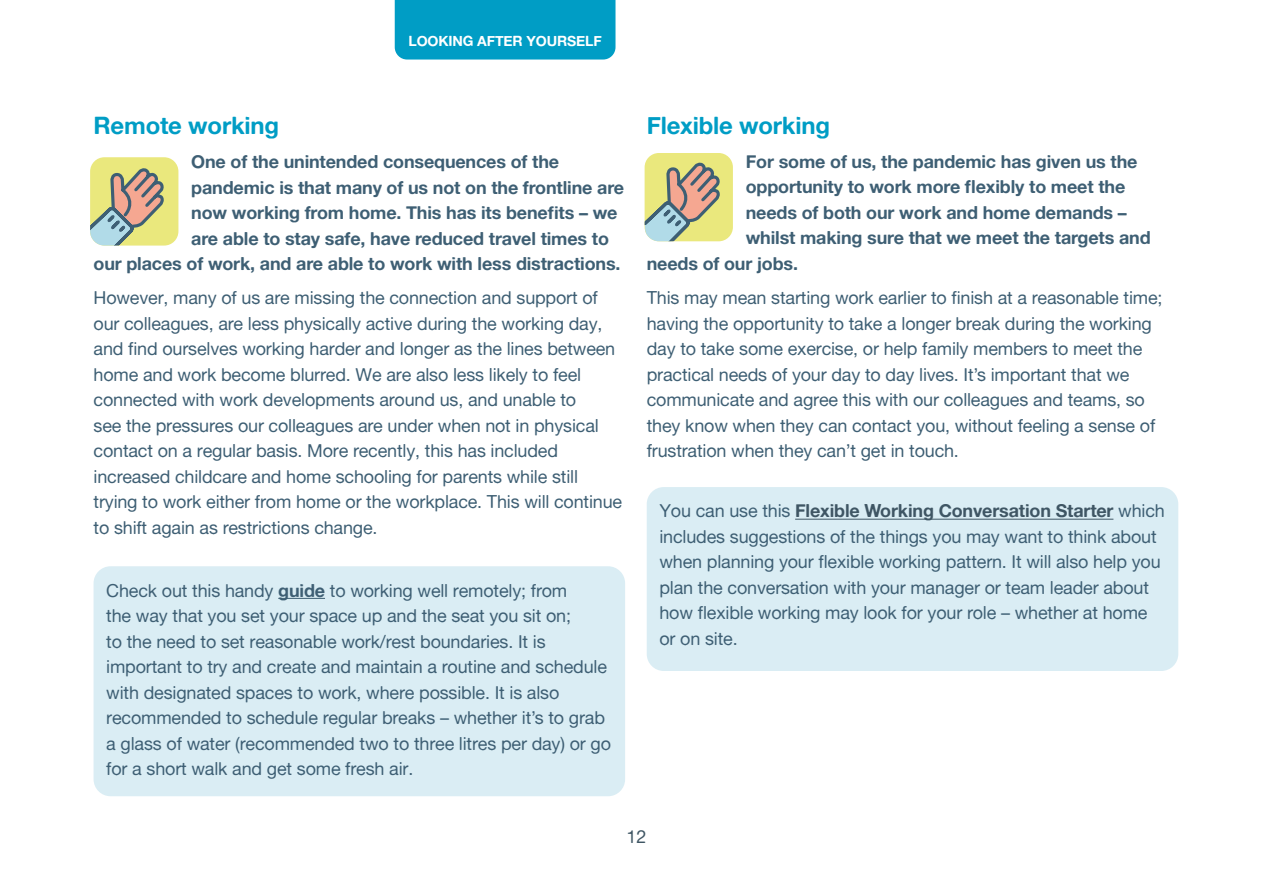
<style>
.page{position:relative;width:1263px;height:893px;background:#fff}
.page>*{position:absolute;margin:0;border:0;box-sizing:border-box;transform-origin:0 0}
.t1{font:24px "Alte Haas Grotesk Bold";letter-spacing:-.01em;color:#009dc5}
.t2{font:18px/25.5px "Alte Haas Grotesk";letter-spacing:-.01em;color:#3e5f74}
.t3{font:18px "Alte Haas Grotesk Bold";letter-spacing:-.01em;color:#3e5f74}
.t4{font:18px "Alte Haas Grotesk Bold";letter-spacing:-.01em;color:#3f5664}
.t5{font:18px "Alte Haas Grotesk";color:#3f5664}
.t6{font:14.1px "Alte Haas Grotesk Bold";letter-spacing:-.01em;color:#fff}
.s1{font-family:"Alte Haas Grotesk Bold"}
.s2{font-family:"Alte Haas Grotesk";color:#3e5f74}
</style>
<div class="page">
<div style="left:94px;top:566px;width:531px;height:230px;background:#daedf4;border-radius:17px"></div>
<hr style="left:278px;top:598px;width:47px;height:1px;background:#3e5f74">
<div style="left:647px;top:487px;width:531px;height:184px;background:#daedf4;border-radius:17px"></div>
<hr style="left:795px;top:519px;width:318px;height:1px;background:#3f5664">
<div style="left:90px;top:157px;width:88px;height:89px;background:#eae87d;border-radius:14px"></div>
<svg style="left:90px;top:166px;width:74px;height:79px"></svg>
<div style="left:645px;top:153px;width:88px;height:88px;background:#eae87d;border-radius:14px"></div>
<svg style="left:645px;top:160px;width:75px;height:81px"></svg>
<div style="left:395px;top:0;width:220px;height:60px;background:#009dc5"></div>
<p class="t6" style="left:408px;top:32px;width:195px">LOOKING AFTER YOURSELF</p>
<h1 class="t1" style="left:94px;top:111px;width:187px">Remote working</h1>
<p class="t3" style="left:191px;top:151px;width:369px">One of the unintended consequences of the</p>
<p class="t3" style="left:191px;top:176px;width:434px">pandemic is that many of us not on the frontline are</p>
<p class="t3" style="left:191px;top:202px;width:428px">now working from home. This has its benefits – we</p>
<p class="t3" style="left:191px;top:227px;width:419px">are able to stay safe, have reduced travel times to</p>
<p class="t3" style="left:94px;top:253px;width:528px">our places of work, and are able to work with less distractions.</p>
<p class="t2" style="left:94px;top:285px;width:530px">However, many of us are missing the connection and support of our colleagues, are less physically active during the working day, and find ourselves working harder and longer as the lines between home and work become blurred. We are also less likely to feel connected with work developments around us, and unable to<br>see the pressures our colleagues are under when not in physical contact on a regular basis. More recently, this has included increased childcare and home schooling for parents while still trying to work either from home or the workplace. This will continue to shift again as restrictions change.</p>
<p class="t2" style="left:106px;top:577px;width:506px">Check out this handy <span class="s1">guide</span> to working well remotely; from<br>the way that you set your space up and the seat you sit on;<br>to the need to set reasonable work/rest boundaries. It is important to try and create and maintain a routine and schedule with designated spaces to work, where possible. It is also recommended to schedule regular breaks – whether it’s to grab a glass of water (recommended two to three litres per day) or go for a short walk and get some fresh air.</p>
<h1 class="t1" style="left:647px;top:111px;width:185px">Flexible working</h1>
<p class="t3" style="left:746px;top:150px;width:393px">For some of us, the pandemic has given us the</p>
<p class="t3" style="left:746px;top:176px;width:381px">opportunity to work more flexibly to meet the</p>
<p class="t3" style="left:746px;top:201px;width:383px">needs of both our work and home demands –</p>
<p class="t3" style="left:746px;top:227px;width:406px">whilst making sure that we meet the targets and</p>
<p class="t3" style="left:647px;top:252px;width:153px">needs of our jobs.</p>
<p class="t2" style="left:647px;top:285px;width:517px">This may mean starting work earlier to finish at a reasonable time; having the opportunity to take a longer break during the working day to take some exercise, or help family members to meet the practical needs of your day to day lives. It’s important that we communicate and agree this with our colleagues and teams, so they know when they can contact you, without feeling a sense of frustration when they can’t get in touch.</p>
<p class="t4" style="left:659px;top:500px;width:507px"><span class="s2">You can use this</span> Flexible Working Conversation Starter <span class="s2">which</span></p>
<p class="t2" style="left:659px;top:523px;width:503px">includes suggestions of the things you may want to think about when planning your flexible working pattern. It will also help you plan the conversation with your manager or team leader about how flexible working may look for your role – whether at home or on site.</p>
<p class="t5" style="left:626px;top:826px;width:22px">12</p>
</div>
